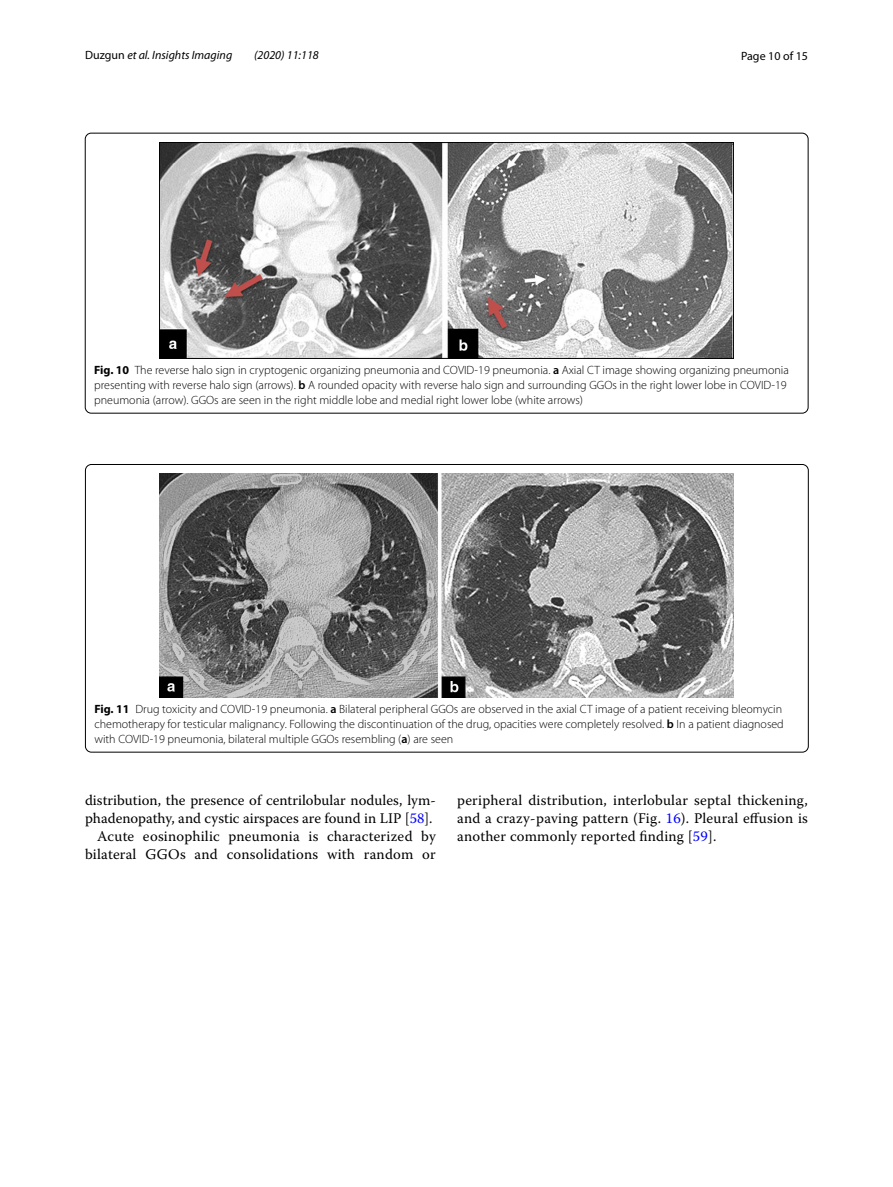
<style>
.page{position:relative;width:893px;height:1187px;background:#fff}
.page>*{position:absolute;margin:0;border:0;box-sizing:border-box;transform-origin:0 0}
.t1{font:14.7px/18px "Warnock Pro";letter-spacing:.015em;color:#000;text-align:right}
.t2{font:300 12px/15px "Myriad Pro";color:#000}
.t3{font:italic 12px "Myriad Pro";color:#000}
.t4{font:12px "Myriad Pro";color:#000}
.s1{font-style:normal}
.s2{font-weight:700}
.s3{font-weight:600}
.s4{color:#00f}
</style>
<div class="page">
<img style="left:160px;top:142px;width:574px;height:216px">
<img style="left:160px;top:473px;width:574px;height:224px">
<p class="t3" style="left:85px;top:48px;width:149px"><span class="s1">Duzgun</span> et al. Insights Imaging</p>
<p class="t3" style="left:254px;top:48px;width:66px">(2020) 11:118</p>
<p class="t4" style="left:741px;top:48px;width:68px">Page 10 of 15</p>
<p class="t2" style="left:94px;top:362px;width:696px"><span class="s2">Fig. 10</span> The reverse halo sign in cryptogenic organizing pneumonia and COVID-19 pneumonia. <span class="s3">a</span> Axial CT image showing organizing pneumonia presenting with reverse halo sign (arrows). <span class="s3">b</span> A rounded opacity with reverse halo sign and surrounding GGOs in the right lower lobe in COVID-19 pneumonia (arrow). GGOs are seen in the right middle lobe and medial right lower lobe (white arrows)</p>
<p class="t2" style="left:94px;top:701px;width:691px"><span class="s2">Fig. 11</span> Drug toxicity and COVID-19 pneumonia. <span class="s3">a</span> Bilateral peripheral GGOs are observed in the axial CT image of a patient receiving bleomycin chemotherapy for testicular malignancy. Following the discontinuation of the drug, opacities were completely resolved. <span class="s3">b</span> In a patient diagnosed with COVID-19 pneumonia, bilateral multiple GGOs resembling (<span class="s3">a</span>) are seen</p>
<p class="t1" style="left:85px;top:790px;width:352px">distribution, the presence of centrilobular nodules, lym&shy;phadenopathy, and cystic airspaces are found in LIP [<span class="s4">58</span>].<br>Acute eosinophilic pneumonia is characterized by bilateral GGOs and consolidations with random or</p>
<p class="t1" style="left:457px;top:790px;width:352px;text-align:justify">peripheral distribution, interlobular septal thickening, and a crazy-paving pattern (Fig. <span class="s4">16</span>). Pleural effusion is another commonly reported finding [<span class="s4">59</span>].</p>
</div>
